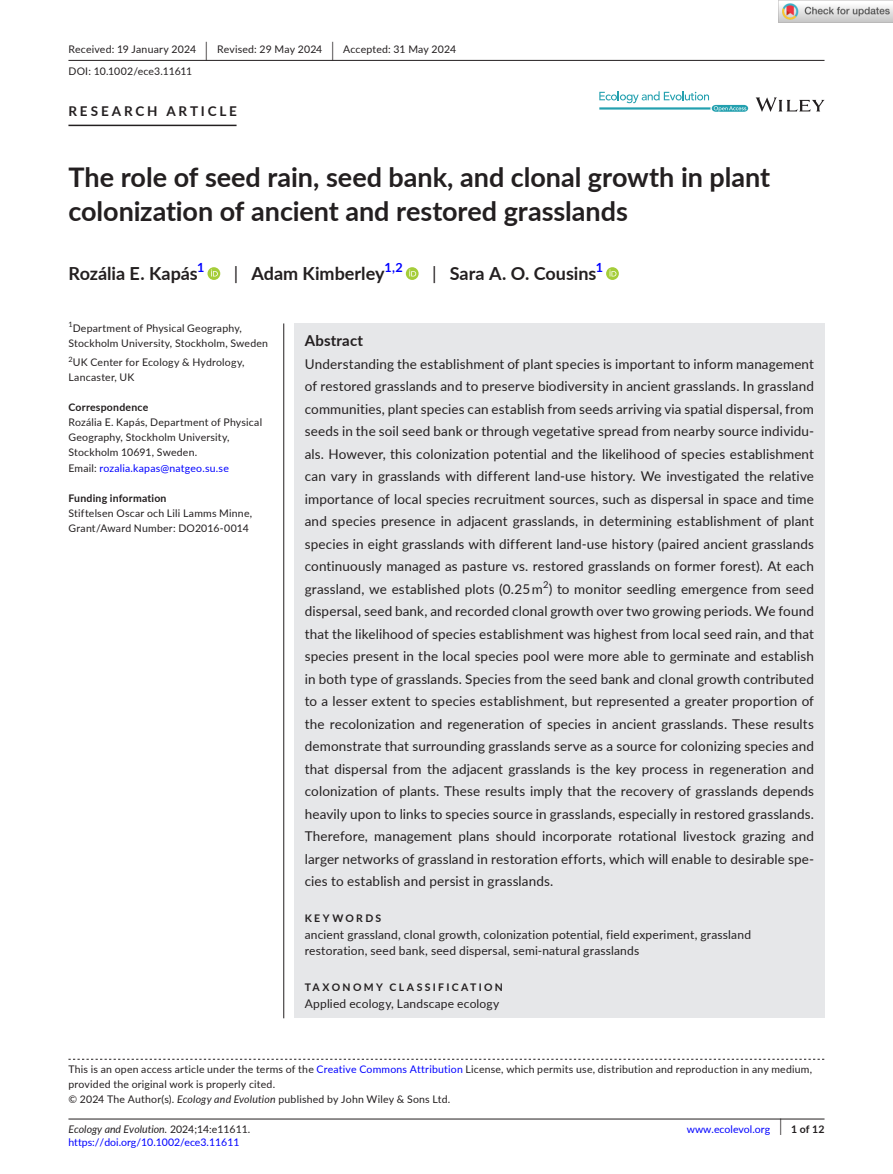
<style>
.page{position:relative;width:893px;height:1174px;background:#fff}
.page>*{position:absolute;margin:0;border:0;box-sizing:border-box;transform-origin:0 0}
.t1{font:700 27px/34.5px "Lato";color:#231f20}
.t2{font:700 18px "Lato";color:#231f20}
.t3{font:700 15px "Lato";letter-spacing:.015em;color:#231f20}
.t4{font:13.5px/22.5px "Lato";letter-spacing:.01em;color:#231f20;text-align:justify}
.t5{font:700 13.5px "Lato";letter-spacing:.21em;color:#231f20}
.t6{font:700 12.6px "Lato";color:#00f}
.t7{font:12px/16.5px "Lato";letter-spacing:.015em;color:#231f20}
.t8{font:10.5px/15px "Lato";letter-spacing:.02em;color:#231f20}
.t9{font:10.5px "Lato";color:#00f}
.t10{font:700 10.5px "Lato";letter-spacing:.02em;color:#231f20}
.t11{font:italic 10.5px "Lato";color:#231f20}
.t12{font:700 10.5px "Lato";letter-spacing:.22em;color:#231f20}
.t13{font:9.45px "Lato";color:#231f20}
.t14{font:7.35px "Lato";color:#231f20}
.s1{font-size:19.65px}
.s2{font-weight:400}
.s3{color:#00f}
.s4{font-style:italic}
.s5{font-style:normal}
.s6{font-weight:400;font-size:17.4px}
</style>
<div class="page">
<hr style="left:68px;top:1118px;width:756px;height:1px;background:#231f20">
<svg style="left:756px;top:97px;width:68px;height:15px"></svg>
<svg style="left:599px;top:91px;width:149px;height:21px"></svg>
<hr style="left:68px;top:60px;width:756px;height:1px;background:#231f20">
<hr style="left:68px;top:125px;width:169px;height:1px;background:#231f20">
<svg style="left:208px;top:267px;width:12px;height:13px"></svg>
<svg style="left:211px;top:269px;width:7px;height:7px"></svg>
<svg style="left:406px;top:267px;width:13px;height:13px"></svg>
<svg style="left:409px;top:269px;width:7px;height:7px"></svg>
<svg style="left:606px;top:267px;width:13px;height:13px"></svg>
<svg style="left:609px;top:269px;width:7px;height:7px"></svg>
<svg style="left:68px;top:1058px;width:756px;height:1px"></svg>
<div style="left:294px;top:323px;width:530px;height:695px;background:#e6e7e9"></div>
<hr style="left:283px;top:323px;width:1px;height:695px;background:#231f20">
<img style="left:779px;top:0;width:114px;height:23px">
<p class="t8" style="left:68px;top:38px;width:389px;line-height:21.8px">Received: 19 January 2024 <span class="s1">|</span> Revised: 29 May 2024 <span class="s1">|</span> Accepted: 31 May 2024<br>DOI: 10.1002/ece3.11611</p>
<p class="t5" style="left:68px;top:101px;width:170px">RESEARCH ARTICLE</p>
<h1 class="t1" style="left:68px;top:159px;width:703px">The role of seed rain, seed bank, and clonal growth in plant colonization of ancient and restored grasslands</h1>
<h2 class="t2" style="left:68px;top:260px;width:131px">Rozália E. Kapás</h2>
<p class="t6" style="left:197px;top:258px;width:9px">1</p>
<h2 class="t2" style="left:234px;top:260px;width:152px"><span class="s2">|</span> Adam Kimberley</h2>
<p class="t6" style="left:384px;top:258px;width:20px">1,2</p>
<h2 class="t2" style="left:432px;top:260px;width:166px"><span class="s2">|</span> Sara A. O. Cousins</h2>
<p class="t6" style="left:596px;top:258px;width:9px">1</p>
<p class="t14" style="left:68px;top:319px;width:6px">1</p>
<p class="t8" style="left:68px;top:320px;width:201px;text-indent:4px">Department of Physical Geography,<br>Stockholm University, Stockholm, Sweden</p>
<p class="t14" style="left:68px;top:354px;width:6px">2</p>
<p class="t8" style="left:68px;top:355px;width:177px;text-indent:4px">UK Center for Ecology &amp; Hydrology,<br>Lancaster, UK</p>
<p class="t10" style="left:68px;top:400px;width:81px">Correspondence</p>
<p class="t8" style="left:68px;top:415px;width:195px">Rozália E. Kapás, Department of Physical Geography, Stockholm University, Stockholm 10691, Sweden.<br>Email: <span class="s3">rozalia.kapas@natgeo.su.se</span></p>
<p class="t10" style="left:68px;top:490px;width:100px">Funding information</p>
<p class="t8" style="left:68px;top:505px;width:185px">Stiftelsen Oscar och Lili Lamms Minne,<br>Grant/Award Number: DO2016-0014</p>
<p class="t3" style="left:305px;top:329px;width:60px">Abstract</p>
<p class="t4" style="left:305px;top:352px;width:511px">Understanding the establishment of plant species is important to inform management of restored grasslands and to preserve biodiversity in ancient grasslands. In grassland communities, plant species can establish from seeds arriving via spatial dispersal, from seeds in the soil seed bank or through vegetative spread from nearby source individu&shy;als. However, this colonization potential and the likelihood of species establishment can vary in grasslands with different land-use history. We investigated the relative importance of local species recruitment sources, such as dispersal in space and time and species presence in adjacent grasslands, in determining establishment of plant species in eight grasslands with different land-use history (paired ancient grasslands continuously managed as pasture vs. restored grasslands on former forest). At each grassland, we established plots (0.25 m ) to monitor seedling emergence from seed</p>
<p class="t13" style="left:543px;top:577px;width:7px">2</p>
<p class="t4" style="left:305px;top:599px;width:511px">dispersal, seed bank, and recorded clonal growth over two growing periods. We found that the likelihood of species establishment was highest from local seed rain, and that species present in the local species pool were more able to germinate and establish in both type of grasslands. Species from the seed bank and clonal growth contributed to a lesser extent to species establishment, but represented a greater proportion of the recolonization and regeneration of species in ancient grasslands. These results demonstrate that surrounding grasslands serve as a source for colonizing species and that dispersal from the adjacent grasslands is the key process in regeneration and colonization of plants. These results imply that the recovery of grasslands depends heavily upon to links to species source in grasslands, especially in restored grasslands.<br>Therefore, management plans should incorporate rotational livestock grazing and larger networks of grassland in restoration efforts, which will enable to desirable spe&shy;cies to establish and persist in grasslands.</p>
<p class="t12" style="left:305px;top:910px;width:78px">KEYWORDS</p>
<p class="t7" style="left:305px;top:925px;width:448px">ancient grassland, clonal growth, colonization potential, field experiment, grassland restoration, seed bank, seed dispersal, semi-natural grasslands</p>
<p class="t12" style="left:305px;top:979px;width:200px">TAXONOMY CLASSIFICATION</p>
<p class="t7" style="left:305px;top:994px;width:196px">Applied ecology, Landscape ecology</p>
<p class="t8" style="left:68px;top:1061px;width:745px">This is an open access article under the terms of the <span class="s3">Creative Commons Attribution</span> License, which permits use, distribution and reproduction in any medium, provided the original work is properly cited.<br>© 2024 The Author(s). <span class="s4">Ecology and Evolution</span> published by John Wiley &amp; Sons Ltd.</p>
<p class="t11" style="left:68px;top:1121px;width:183px">Ecology and Evolution. <span class="s5">2024;14:e11611.</span></p>
<p class="t10" style="left:779px;top:1121px;width:46px"><span class="s6">|</span> 1 of 12</p>
<p class="t9" style="left:68px;top:1135px;width:173px">https://doi.org/10.1002/ece3.11611</p>
<p class="t9" style="left:687px;top:1121px;width:85px">www.ecolevol.org</p>
</div>
